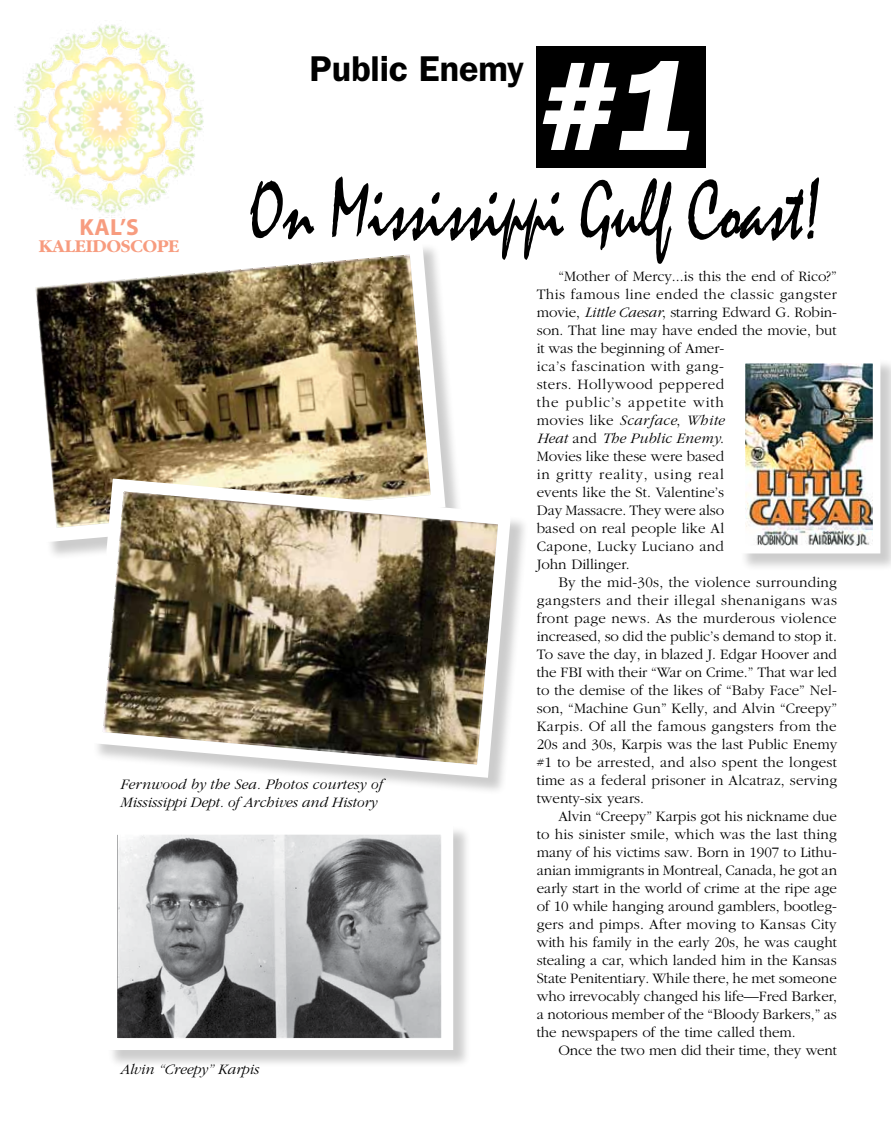
<style>
.page{position:relative;width:891px;height:1134px;background:#fff}
.page>*{position:absolute;margin:0;border:0;box-sizing:border-box;transform-origin:0 0}
.t1{font:italic 800 130.5px "Franklin Gothic";color:#fff}
.t2{font:87px "Mistral Joi T";letter-spacing:-.005em;color:#000;scale:.75 1}
.t3{font:600 36px "Franklin Gothic";letter-spacing:-.005em;color:#000}
.t4{font:700 23.4px "Myriad Pro";color:#f79c7f}
.t5{font:700 18.75px "Garamond";letter-spacing:-.005em;color:#f79c7f}
.t6{font:300 15px/18px "Garamond";color:#000;text-align:justify}
.t7{font:italic 300 15px/18px "Garamond";letter-spacing:-.005em;color:#000}
.s1{font-style:italic}
</style>
<div class="page">
<div style="left:740px;top:358px;width:151px;height:214px;background:#000;opacity:.2"></div>
<img style="left:740px;top:358px;width:144px;height:199px">
<svg style="left:35px;top:247px;width:418px;height:303px"></svg>
<div style="left:107px;top:825px;width:365px;height:244px;background:#000;opacity:.2"></div>
<svg style="left:107px;top:825px;width:352px;height:231px"></svg>
<div style="left:92px;top:481px;width:437px;height:315px;background:#000;opacity:.2"></div>
<svg style="left:83px;top:472px;width:435px;height:312px"></svg>
<div style="left:537px;top:46px;width:169px;height:122px;background:#000"></div>
<img style="left:16px;top:24px;width:188px;height:190px">
<h3 class="t4" style="left:79px;top:212px;width:61px">KAL’S</h3>
<p class="t5" style="left:39px;top:236px;width:142px">KALEIDOSCOPE</p>
<h3 class="t3" style="left:310px;top:47px;width:216px">Public Enemy</h3>
<h1 class="t1" style="left:539px;top:30px;width:154px">#1</h1>
<h2 class="t2" style="left:249px;top:160px;width:765px">On Mississippi Gulf Coast!</h2>
<p class="t7" style="left:120px;top:775px;width:264px">Fernwood by the Sea. Photos courtesy of<br>Mississippi Dept. of Archives and History</p>
<p class="t7" style="left:120px;top:1061px;width:140px">Alvin “Creepy” Karpis</p>
<p class="t6" style="left:537px;top:267px;width:302px;text-align:left;text-indent:22px">“Mother of Mercy...is this the end of Rico?”<br>This famous line ended the classic gangster movie, <span class="s1">Little Caesar</span>, starring Edward G. Robin&shy;son. That line may have ended the movie, but it was the beginning of Amer-<br>ica’s fascination with gang-<br>sters. Hollywood peppered<br>the public’s appetite with<br>movies like <span class="s1">Scarface</span>, <span class="s1">White<br>Heat</span> and <span class="s1">The Public Enemy</span>.<br>Movies like these were based<br>in gritty reality, using real<br>events like the St. Valentine’s<br>Day Massacre. They were also<br>based on real people like Al<br>Capone, Lucky Luciano and<br>John Dillinger.</p>
<p class="t6" style="left:537px;top:573px;width:302px;text-indent:22px">By the mid-30s, the violence surrounding gangsters and their illegal shenanigans was front page news. As the murderous violence increased, so did the public’s demand to stop it.<br>To save the day, in blazed J. Edgar Hoover and the FBI with their “War on Crime.” That war led to the demise of the likes of “Baby Face” Nel&shy;son, “Machine Gun” Kelly, and Alvin “Creepy” Karpis. Of all the famous gangsters from the 20s and 30s, Karpis was the last Public Enemy #1 to be arrested, and also spent the longest time as a federal prisoner in Alcatraz, serving twenty-six years.</p>
<p class="t6" style="left:537px;top:807px;width:302px;text-indent:22px">Alvin “Creepy” Karpis got his nickname due to his sinister smile, which was the last thing many of his victims saw. Born in 1907 to Lithu&shy;anian immigrants in Montreal, Canada, he got an early start in the world of crime at the ripe age of 10 while hanging around gamblers, bootleg&shy;gers and pimps. After moving to Kansas City with his family in the early 20s, he was caught stealing a car, which landed him in the Kansas State Penitentiary. While there, he met someone who irrevocably changed his life—Fred Barker, a notorious member of the “Bloody Barkers,” as the newspapers of the time called them.</p>
<p class="t6" style="left:558px;top:1041px;width:280px">Once the two men did their time, they went</p>
</div>
